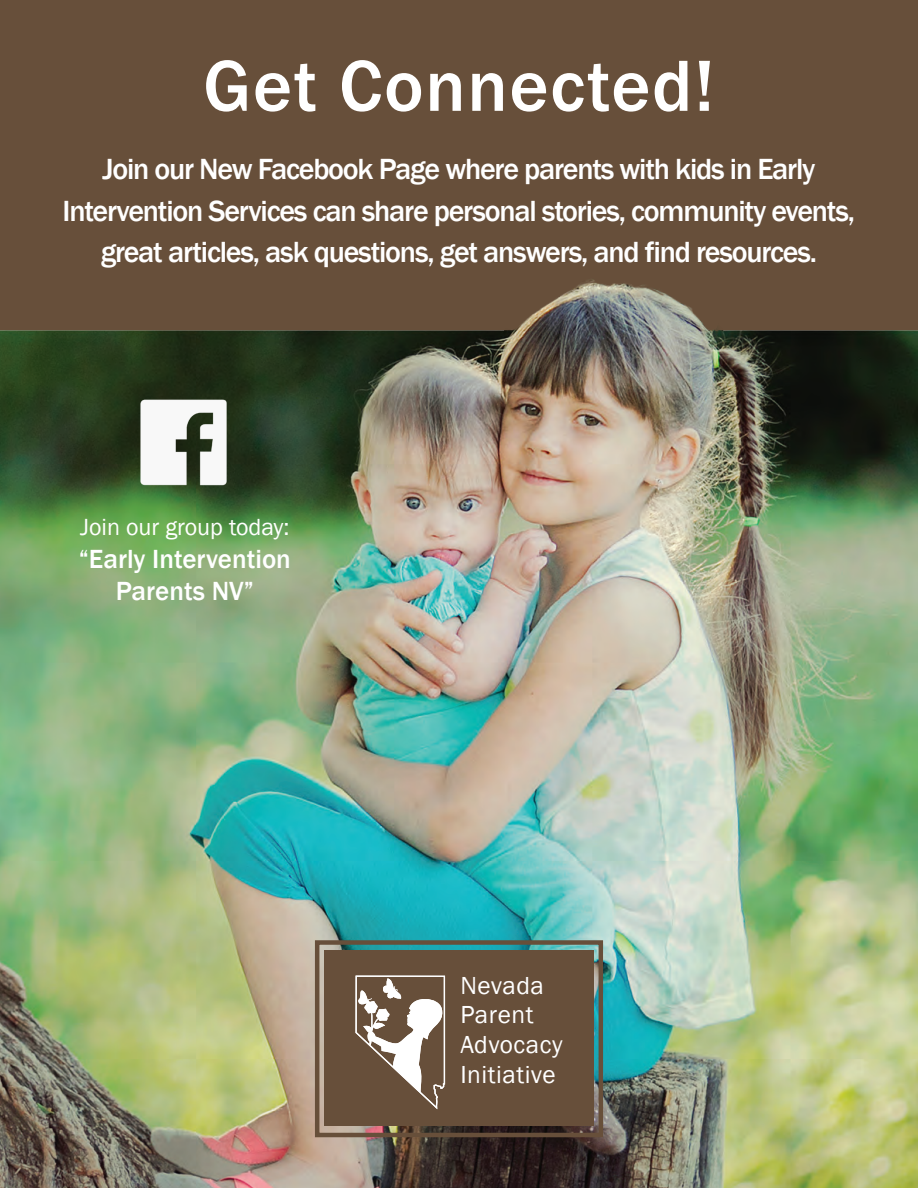
<style>
.page{position:relative;width:918px;height:1188px;background:#fff}
.page>*{position:absolute;margin:0;border:0;box-sizing:border-box;transform-origin:0 0}
.t1{font:500 75px "Franklin Gothic";letter-spacing:.02em;color:#fff}
.t2{font:500 30px/41.4px "Franklin Gothic";letter-spacing:-.04em;color:#fff;text-align:center}
.t3{font:500 27px/32.4px "Franklin Gothic";color:#fff;text-align:center}
.t4{font:25.35px "Franklin Gothic";letter-spacing:.02em;color:#fff}
.t5{font:24px "Franklin Gothic";color:#fff}
</style>
<div class="page">
<div style="left:0;top:0;width:918px;height:361px;background:#674f3a"></div>
<img style="left:0;top:279px;width:918px;height:909px">
<img style="left:129px;top:392px;width:112px;height:103px">
<div style="left:324px;top:950px;width:270px;height:176px;background:#674f3a"></div>
<svg style="left:355px;top:975px;width:91px;height:135px"></svg>
<div style="left:315px;top:940px;width:288px;height:197px;border:4px solid #674f3a"></div>
<p class="t1" style="left:203px;top:39px;width:513px">Get Connected!</p>
<p class="t2" style="left:63px;top:149px;width:794px">Join our New Facebook Page where parents with kids in Early<br>Intervention Services can share personal stories, community events, great articles, ask questions, get answers, and find resources.</p>
<p class="t5" style="left:80px;top:512px;width:211px">Join our group today:</p>
<p class="t3" style="left:79px;top:543px;width:214px">“Early Intervention<br>Parents NV”</p>
<p class="t4" style="left:460px;top:970px;width:85px">Nevada</p>
<p class="t4" style="left:460px;top:999px;width:75px">Parent</p>
<p class="t4" style="left:460px;top:1029px;width:104px">Advocacy</p>
<p class="t4" style="left:460px;top:1059px;width:97px">Initiative</p>
</div>
